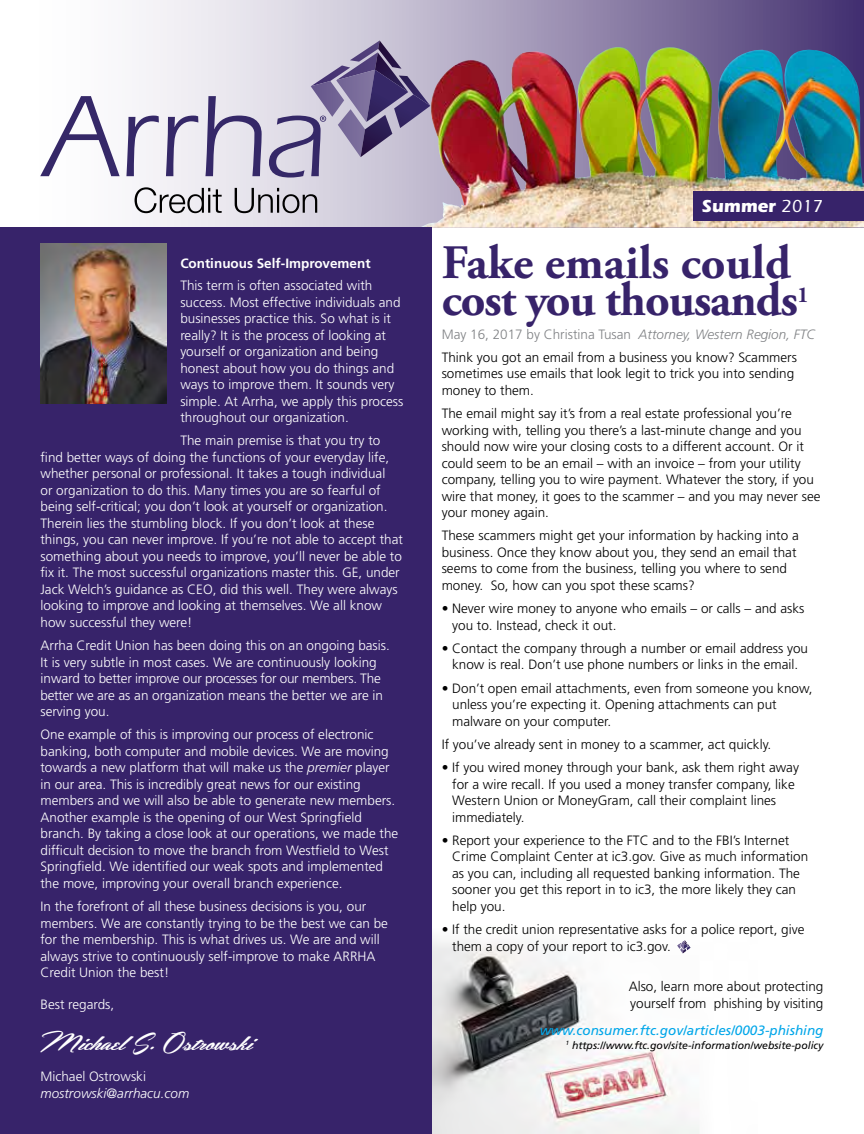
<style>
.page{position:relative;width:864px;height:1134px;background:#fff}
.page>*{position:absolute;margin:0;border:0;box-sizing:border-box;transform-origin:0 0}
.t1{font:700 48px/37.5px "Adobe Garamond Pro";letter-spacing:-.02em;color:#37236a}
.t2{font:25.5px "Hemmet Personal Use Only";color:#fff}
.t3{font:700 18px "Itc Eras";color:#fff}
.t4{font:300 13.5px/16.5px "Frutiger";color:#fff}
.t5{font:300 13.5px/16.5px "Frutiger";color:#000}
.t6{font:italic 13.5px "Frutiger";color:#00a6e9}
.t7{font:700 13.5px "Frutiger";color:#fff}
.t8{font:italic 300 13.5px "Frutiger";color:#fff}
.t9{font:italic 10.5px "Frutiger";color:#000}
.s1{font-style:italic}
.s2{font-weight:500}
.s3{color:#808285}
.s4{font-style:italic;color:#808285}
</style>
<div class="page">
<img style="left:432px;top:939px;width:268px;height:195px">
<div style="left:0;top:0;width:864px;height:228px;background:linear-gradient(to right,#fff,#513e7a)"></div>
<img style="left:418px;top:43px;width:446px;height:185px">
<div style="left:0;top:228px;width:432px;height:906px;background:#37236a"></div>
<img style="left:41px;top:243px;width:126px;height:161px">
<svg style="left:676px;top:940px;width:15px;height:14px"></svg>
<svg style="left:40px;top:96px;width:80px;height:80px"></svg>
<svg style="left:126px;top:116px;width:33px;height:60px"></svg>
<svg style="left:166px;top:116px;width:32px;height:60px"></svg>
<svg style="left:205px;top:96px;width:57px;height:80px;background:#b8b2c9"></svg>
<svg style="left:135px;top:187px;width:87px;height:26px"></svg>
<svg style="left:235px;top:188px;width:82px;height:25px;background:#adabb2"></svg>
<svg style="left:269px;top:40px;width:161px;height:138px;background:#a8a0bc"></svg>
<div style="left:693px;top:191px;width:171px;height:30px;background:#37236a"></div>
<p class="t7" style="left:180px;top:255px;width:192px">Continuous Self-Improvement</p>
<p class="t4" style="left:180px;top:277px;width:225px">This term is often associated with success. Most effective individuals and businesses practice this. So what is it really? It is the process of looking at yourself or organization and being honest about how you do things and ways to improve them. It sounds very simple. At Arrha, we apply this process throughout our organization.</p>
<p class="t4" style="left:41px;top:433px;width:364px;text-indent:140px">The main premise is that you try to find better ways of doing the functions of your everyday life, whether personal or professional. It takes a tough individual<br>or organization to do this. Many times you are so fearful of being self-critical; you don’t look at yourself or organization.<br>Therein lies the stumbling block. If you don’t look at these things, you can never improve. If you’re not able to accept that something about you needs to improve, you’ll never be able to fix it. The most successful organizations master this. GE, under Jack Welch’s guidance as CEO, did this well. They were always looking to improve and looking at themselves. We all know how successful they were!</p>
<p class="t4" style="left:41px;top:637px;width:351px">Arrha Credit Union has been doing this on an ongoing basis.<br>It is very subtle in most cases. We are continuously looking inward to better improve our processes for our members. The better we are as an organization means the better we are in serving you.</p>
<p class="t4" style="left:41px;top:726px;width:359px">One example of this is improving our process of electronic banking, both computer and mobile devices. We are moving towards a new platform that will make us the <span class="s1">premier</span> player in our area. This is incredibly great news for our existing members and we will also be able to generate new members.<br>Another example is the opening of our West Springfield branch. By taking a close look at our operations, we made the difficult decision to move the branch from Westfield to West Springfield. We identified our weak spots and implemented the move, improving your overall branch experience.</p>
<p class="t4" style="left:41px;top:898px;width:349px">In the forefront of all these business decisions is you, our members. We are constantly trying to be the best we can be for the membership. This is what drives us. We are and will always strive to continuously self-improve to make ARRHA Credit Union the best!</p>
<p class="t4" style="left:41px;top:996px;width:75px">Best regards,</p>
<h2 class="t2" style="left:40px;top:1024px;width:214px">Michael S. Ostrowski</h2>
<p class="t4" style="left:40px;top:1069px;width:107px">Michael Ostrowski</p>
<p class="t8" style="left:40px;top:1086px;width:150px">mostrowski@arrhacu.com</p>
<h3 class="t3" style="left:702px;top:196px;width:123px">Summer <span class="s2">2017</span></h3>
<h1 class="t1" style="left:442px;top:245px;width:369px">Fake emails could cost you thousands <sup>1</sup></h1>
<p class="t5" style="left:442px;top:322px;width:375px;line-height:23.2px"><span class="s3">May 16, 2017 by Christina Tusan</span> <span class="s4">Attorney, Western Region, FTC<br></span>Think you got an email from a business you know? Scammers</p>
<p class="t5" style="left:442px;top:365px;width:354px">sometimes use emails that look legit to trick you into sending money to them.</p>
<p class="t5" style="left:442px;top:405px;width:380px">The email might say it’s from a real estate professional you’re working with, telling you there’s a last-minute change and you should now wire your closing costs to a different account. Or it could seem to be an email – with an invoice – from your utility company, telling you to wire payment. Whatever the story, if you wire that money, it goes to the scammer – and you may never see your money again.</p>
<p class="t5" style="left:442px;top:527px;width:359px">These scammers might get your information by hacking into a business. Once they know about you, they send an email that seems to come from the business, telling you where to send money. So, how can you spot these scams?</p>
<p class="t5" style="left:452px;top:600px;width:354px;text-indent:-11px">• Never wire money to anyone who emails – or calls – and asks you to. Instead, check it out.</p>
<p class="t5" style="left:442px;top:640px;width:368px;text-align:center">• Contact the company through a number or email address you know is real. Don’t use phone numbers or links in the email.</p>
<p class="t5" style="left:452px;top:680px;width:362px;text-indent:-11px">• Don’t open email attachments, even from someone you know, unless you’re expecting it. Opening attachments can put malware on your computer.</p>
<p class="t5" style="left:442px;top:736px;width:331px">If you’ve already sent in money to a scammer, act quickly.</p>
<p class="t5" style="left:452px;top:759px;width:348px;text-indent:-11px">• If you wired money through your bank, ask them right away for a wire recall. If you used a money transfer company, like Western Union or MoneyGram, call their complaint lines immediately.</p>
<p class="t5" style="left:452px;top:832px;width:358px;text-indent:-11px">• Report your experience to the FTC and to the FBI’s Internet Crime Complaint Center at ic3.gov. Give as much information as you can, including all requested banking information. The sooner you get this report in to ic3, the more likely they can help you.</p>
<p class="t5" style="left:452px;top:921px;width:354px;text-indent:-11px">• If the credit union representative asks for a police report, give them a copy of your report to ic3.gov.</p>
<p class="t5" style="left:629px;top:978px;width:196px;line-height:17.2px">Also, learn more about protecting yourself from phishing by visiting</p>
<p class="t6" style="left:540px;top:1022px;width:285px">www.consumer.ftc.gov/articles/0003-phishing</p>
<p class="t9" style="left:566px;top:1039px;width:259px"><sup>1</sup> https://www.ftc.gov/site-information/website-policy</p>
</div>
